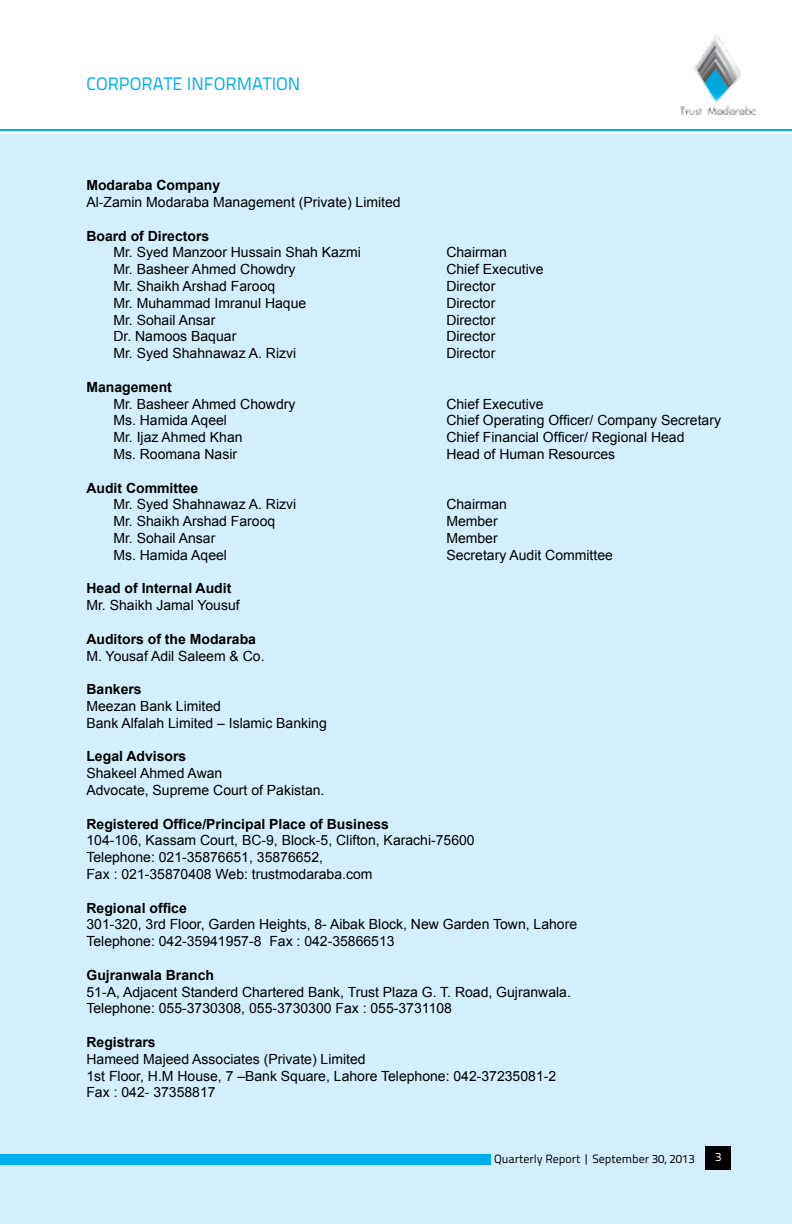
<style>
.page{position:relative;width:792px;height:1224px;background:#fff}
.page>*{position:absolute;margin:0;border:0;box-sizing:border-box;transform-origin:0 0}
.t1{font:18px "Titillium Text 25 L 400 wt";color:#00aeef}
.t2{font:14px/16.8px "Arial";color:#000}
.t3{font:700 14px "Arial";color:#000}
.t4{font:12px "Titillium Text 25 L 400 wt";color:#000}
.t5{font:12px "Titillium Text 25 L 400 wt";color:#fff}
</style>
<div class="page">
<div style="left:0;top:134px;width:792px;height:1090px;background:#d4effc"></div>
<hr style="left:0;top:129px;width:792px;height:2px;background:#00aeef">
<img style="left:680px;top:35px;width:76px;height:79px">
<div style="left:706px;top:1146px;width:25px;height:24px;background:#000"></div>
<div style="left:0;top:1154px;width:491px;height:11px;background:#00aeef"></div>
<p class="t1" style="left:86px;top:70px;width:216px">Corporate Information</p>
<p class="t3" style="left:86px;top:175px;width:135px">Modaraba Company</p>
<p class="t2" style="left:86px;top:194px;width:316px">Al-Zamin Modaraba Management (Private) Limited</p>
<p class="t3" style="left:86px;top:226px;width:124px">Board of Directors</p>
<p class="t2" style="left:113px;top:244px;width:249px">Mr. Syed Manzoor Hussain Shah Kazmi</p>
<p class="t2" style="left:446px;top:244px;width:62px">Chairman</p>
<p class="t2" style="left:113px;top:261px;width:184px">Mr. Basheer Ahmed Chowdry</p>
<p class="t2" style="left:446px;top:261px;width:99px">Chief Executive</p>
<p class="t2" style="left:113px;top:278px;width:163px">Mr. Shaikh Arshad Farooq</p>
<p class="t2" style="left:446px;top:278px;width:51px">Director</p>
<p class="t2" style="left:113px;top:294px;width:194px">Mr. Muhammad Imranul Haque</p>
<p class="t2" style="left:446px;top:294px;width:51px">Director</p>
<p class="t2" style="left:113px;top:311px;width:103px">Mr. Sohail Ansar</p>
<p class="t2" style="left:446px;top:311px;width:51px">Director</p>
<p class="t2" style="left:113px;top:328px;width:124px">Dr. Namoos Baquar</p>
<p class="t2" style="left:446px;top:328px;width:51px">Director</p>
<p class="t2" style="left:113px;top:345px;width:184px">Mr. Syed Shahnawaz A. Rizvi</p>
<p class="t2" style="left:446px;top:345px;width:51px">Director</p>
<p class="t3" style="left:86px;top:377px;width:87px">Management</p>
<p class="t2" style="left:113px;top:395px;width:184px">Mr. Basheer Ahmed Chowdry</p>
<p class="t2" style="left:446px;top:395px;width:99px">Chief Executive</p>
<p class="t2" style="left:113px;top:412px;width:115px">Ms. Hamida Aqeel</p>
<p class="t2" style="left:446px;top:412px;width:276px">Chief Operating Officer/ Company Secretary</p>
<p class="t2" style="left:113px;top:429px;width:131px">Mr. Ijaz Ahmed Khan</p>
<p class="t2" style="left:446px;top:429px;width:240px">Chief Financial Officer/ Regional Head</p>
<p class="t2" style="left:113px;top:446px;width:125px">Ms. Roomana Nasir</p>
<p class="t2" style="left:446px;top:446px;width:170px">Head of Human Resources</p>
<p class="t3" style="left:86px;top:478px;width:113px">Audit Committee</p>
<p class="t2" style="left:113px;top:496px;width:184px">Mr. Syed Shahnawaz A. Rizvi</p>
<p class="t2" style="left:446px;top:496px;width:62px">Chairman</p>
<p class="t2" style="left:113px;top:513px;width:163px">Mr. Shaikh Arshad Farooq</p>
<p class="t2" style="left:446px;top:513px;width:53px">Member</p>
<p class="t2" style="left:113px;top:530px;width:103px">Mr. Sohail Ansar</p>
<p class="t2" style="left:446px;top:530px;width:53px">Member</p>
<p class="t2" style="left:113px;top:546px;width:115px">Ms. Hamida Aqeel</p>
<p class="t2" style="left:446px;top:546px;width:168px">Secretary Audit Committee</p>
<p class="t3" style="left:86px;top:579px;width:146px">Head of Internal Audit</p>
<p class="t2" style="left:86px;top:597px;width:155px">Mr. Shaikh Jamal Yousuf</p>
<p class="t3" style="left:86px;top:629px;width:171px">Auditors of the Modaraba</p>
<p class="t2" style="left:86px;top:647px;width:180px">M. Yousaf Adil Saleem &amp; Co.</p>
<p class="t3" style="left:86px;top:679px;width:57px">Bankers</p>
<p class="t2" style="left:86px;top:698px;width:242px">Meezan Bank Limited<br>Bank Alfalah Limited – Islamic Banking</p>
<p class="t3" style="left:86px;top:747px;width:101px">Legal Advisors</p>
<p class="t2" style="left:86px;top:765px;width:240px">Shakeel Ahmed Awan<br>Advocate, Supreme Court of Pakistan.</p>
<p class="t3" style="left:86px;top:814px;width:304px">Registered Office/Principal Place of Business</p>
<p class="t2" style="left:86px;top:832px;width:390px">104-106, Kassam Court, BC-9, Block-5, Clifton, Karachi-75600<br>Telephone: 021-35876651, 35876652,<br>Fax : 021-35870408 Web: trustmodaraba.com</p>
<p class="t3" style="left:86px;top:898px;width:102px">Regional office</p>
<p class="t2" style="left:86px;top:916px;width:492px">301-320, 3rd Floor, Garden Heights, 8- Aibak Block, New Garden Town, Lahore<br>Telephone: 042-35941957-8 Fax : 042-35866513</p>
<p class="t3" style="left:86px;top:965px;width:129px">Gujranwala Branch</p>
<p class="t2" style="left:86px;top:983px;width:486px">51-A, Adjacent Standerd Chartered Bank, Trust Plaza G. T. Road, Gujranwala.<br>Telephone: 055-3730308, 055-3730300 Fax : 055-3731108</p>
<p class="t3" style="left:86px;top:1032px;width:71px">Registrars</p>
<p class="t2" style="left:86px;top:1050px;width:471px">Hameed Majeed Associates (Private) Limited<br>1st Floor, H.M House, 7 –Bank Square, Lahore Telephone: 042-37235081-2<br>Fax : 042- 37358817</p>
<p class="t4" style="left:494px;top:1150px;width:202px">Quarterly Report | September 30, 2013</p>
<p class="t5" style="left:715px;top:1148px;width:8px">3</p>
</div>
